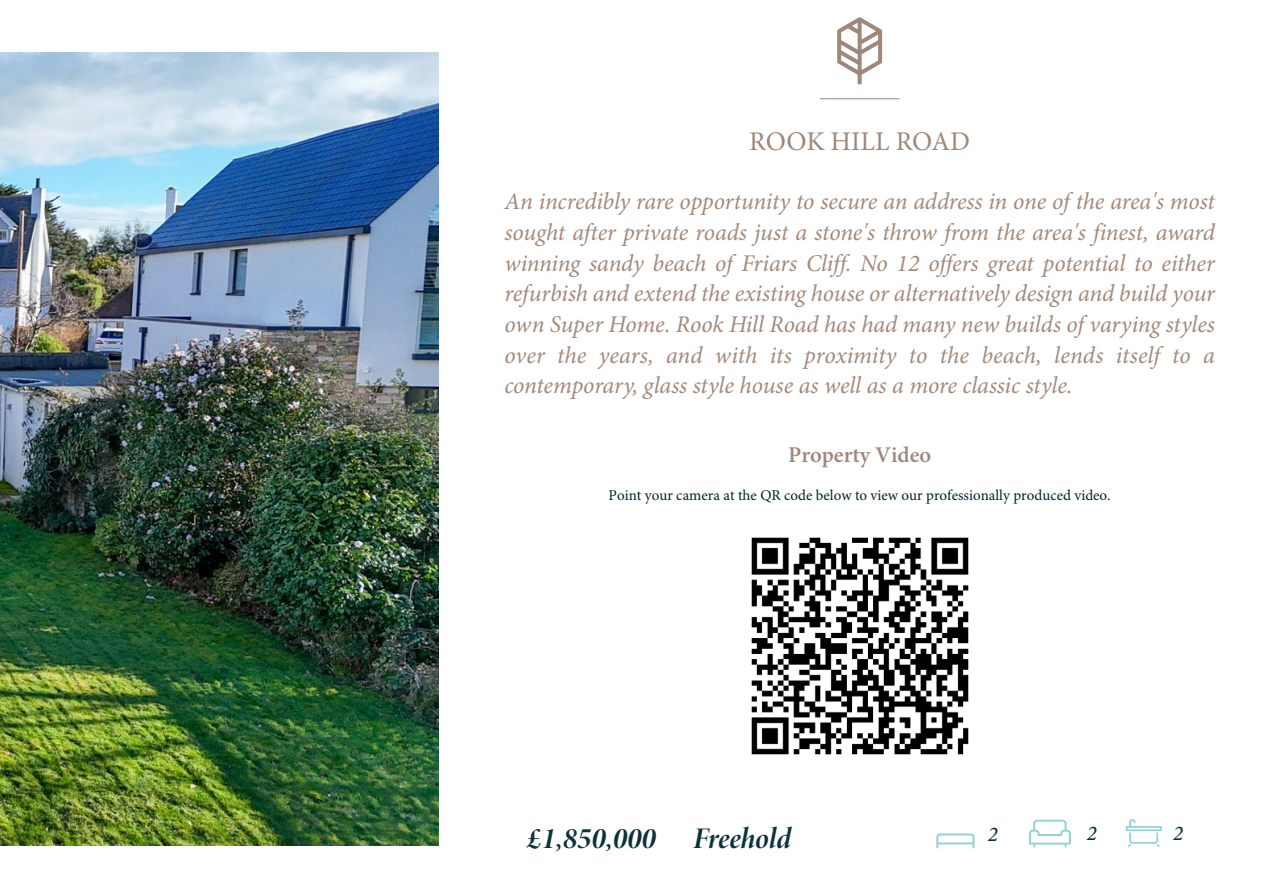
<style>
.page{position:relative;width:1263px;height:893px;background:#fff}
.page>*{position:absolute;margin:0;border:0;box-sizing:border-box;transform-origin:0 0}
.t1{font:30px "Minion Pro Bold It Disp";color:#0b333d}
.t2{font:27px "Minion Pro";color:#9e887b}
.t3{font:italic 24px/30.8px "Minion Pro";letter-spacing:-.005em;color:#a4897a;text-align:justify}
.t4{font:600 22.5px "Minion Pro";color:#9e887b}
.t5{font:italic 500 21px "Minion Pro";color:#0b333d}
.t6{font:15px "Minion Pro";color:#02252e}
</style>
<div class="page">
<hr style="left:820px;top:98px;width:79px;height:1px;background:#9e887b">
<svg style="left:837px;top:17px;width:45px;height:68px"></svg>
<svg style="left:1126px;top:819px;width:36px;height:28px"></svg>
<svg style="left:1029px;top:820px;width:42px;height:27px"></svg>
<svg style="left:936px;top:833px;width:38px;height:15px"></svg>
<hr style="left:937px;top:842px;width:36px;height:2px;background:#98d2d4">
<img style="left:0;top:53px;width:439px;height:792px">
<img style="left:751px;top:537px;width:218px;height:218px">
<p class="t2" style="left:749px;top:130px;width:222px">ROOK HILL ROAD</p>
<p class="t3" style="left:504px;top:188px;width:712px">An incredibly rare opportunity to secure an address in one of the area's most sought after private roads just a stone's throw from the area's finest, award winning sandy beach of Friars Cliff. No 12 offers great potential to either refurbish and extend the existing house or alternatively design and build your own Super Home. Rook Hill Road has had many new builds of varying styles over the years, and with its proximity to the beach, lends itself to a contemporary, glass style house as well as a more classic style.</p>
<p class="t4" style="left:788px;top:446px;width:144px">Property Video</p>
<p class="t6" style="left:609px;top:489px;width:503px">Point your camera at the QR code below to view our professionally produced video.</p>
<p class="t1" style="left:527px;top:826px;width:265px">£1,850,000 Freehold</p>
<p class="t5" style="left:988px;top:825px;width:12px">2</p>
<p class="t5" style="left:1087px;top:824px;width:12px">2</p>
<p class="t5" style="left:1173px;top:825px;width:12px">2</p>
</div>
